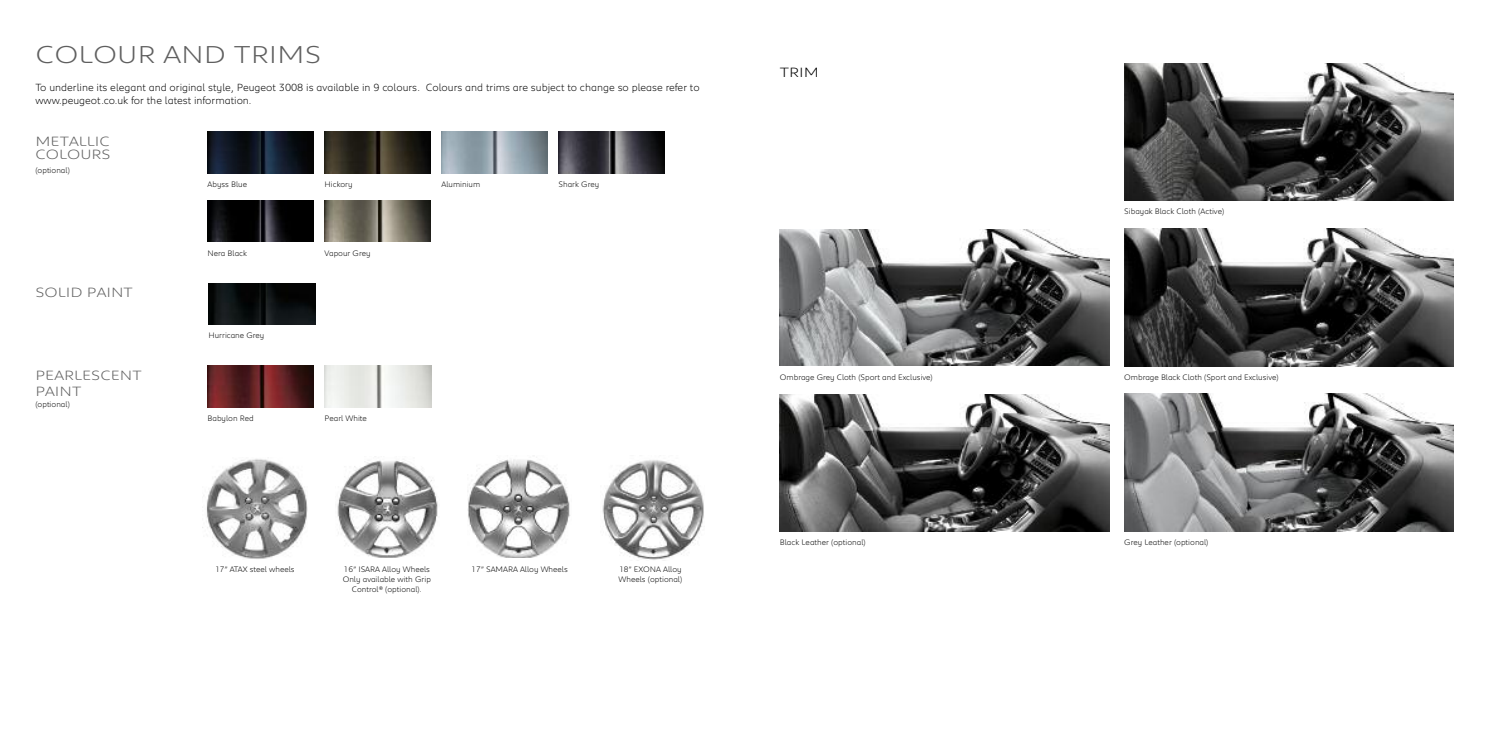
<style>
.page{position:relative;width:1489px;height:745px;background:#fff}
.page>*{position:absolute;margin:0;border:0;box-sizing:border-box;transform-origin:0 0}
.t1{font:300 25px "Peugeot Expanded";color:#5f5f5f}
.t2{font:300 13.75px/13.8px "Peugeot Expanded";color:#5f5f5f}
.t3{font:300 13.75px "Peugeot Expanded";color:#000}
.t4{font:300 10.62px/13.8px "Peugeot";color:#000}
.t5{font:300 8.12px/10px "Peugeot";color:#000;text-align:center}
</style>
<div class="page">
<img style="left:1124px;top:63px;width:329px;height:138px">
<img style="left:558px;top:132px;width:107px;height:41px">
<img style="left:324px;top:132px;width:107px;height:41px">
<img style="left:1124px;top:393px;width:329px;height:138px">
<img style="left:1124px;top:229px;width:329px;height:137px">
<img style="left:780px;top:229px;width:329px;height:136px">
<img style="left:208px;top:365px;width:106px;height:42px">
<img style="left:324px;top:200px;width:107px;height:42px">
<img style="left:208px;top:200px;width:106px;height:42px">
<img style="left:203px;top:459px;width:104px;height:100px">
<img style="left:208px;top:132px;width:106px;height:41px">
<img style="left:441px;top:132px;width:106px;height:41px">
<img style="left:325px;top:365px;width:106px;height:42px">
<img style="left:209px;top:283px;width:106px;height:41px">
<img style="left:337px;top:456px;width:101px;height:101px">
<img style="left:467px;top:459px;width:103px;height:98px">
<img style="left:602px;top:460px;width:102px;height:100px">
<img style="left:780px;top:394px;width:329px;height:137px">
<h1 class="t1" style="left:35px;top:46px;width:287px">COLOUR AND TRIMS</h1>
<h3 class="t4" style="left:35px;top:81px;width:665px">To underline its elegant and original style, Peugeot 3008 is available in 9 colours. Colours and trims are subject to change so please refer to www.peugeot.co.uk for the latest information.</h3>
<h2 class="t2" style="left:35px;top:135px;width:77px">METALLIC<br>COLOURS</h2>
<p class="t5" style="left:35px;top:166px;width:36px">(optional)</p>
<h2 class="t2" style="left:35px;top:286px;width:99px">SOLID PAINT</h2>
<h2 class="t2" style="left:35px;top:368px;width:108px;line-height:16.2px">PEARLESCENT<br>PAINT</h2>
<p class="t5" style="left:35px;top:400px;width:36px">(optional)</p>
<p class="t5" style="left:208px;top:180px;width:41px">Abyss Blue</p>
<p class="t5" style="left:208px;top:248px;width:41px">Nera Black</p>
<p class="t5" style="left:208px;top:331px;width:57px">Hurricane Grey</p>
<p class="t5" style="left:324px;top:180px;width:30px">Hickory</p>
<p class="t5" style="left:324px;top:248px;width:47px">Vapour Grey</p>
<p class="t5" style="left:208px;top:413px;width:48px">Babylon Red</p>
<p class="t5" style="left:324px;top:413px;width:44px">Pearl White</p>
<p class="t5" style="left:441px;top:180px;width:40px">Aluminium</p>
<p class="t5" style="left:558px;top:180px;width:42px">Shark Grey</p>
<p class="t5" style="left:215px;top:565px;width:81px">17” ATAX steel wheels</p>
<p class="t5" style="left:343px;top:565px;width:90px">16” ISARA Alloy Wheels<br>Only available with Grip<br>Control® (optional).</p>
<p class="t5" style="left:471px;top:565px;width:98px">17” SAMARA Alloy Wheels</p>
<p class="t5" style="left:618px;top:565px;width:65px;text-align:left">18” EXONA Alloy<br>Wheels (optional)</p>
<h2 class="t3" style="left:780px;top:67px;width:41px">TRIM</h2>
<p class="t5" style="left:1124px;top:207px;width:101px">Sibayak Black Cloth (Active)</p>
<p class="t5" style="left:780px;top:372px;width:154px">Ombrage Grey Cloth (Sport and Exclusive)</p>
<p class="t5" style="left:1124px;top:372px;width:156px">Ombrage Black Cloth (Sport and Exclusive)</p>
<p class="t5" style="left:780px;top:537px;width:87px">Black Leather (optional)</p>
<p class="t5" style="left:1124px;top:537px;width:86px">Grey Leather (optional)</p>
</div>
